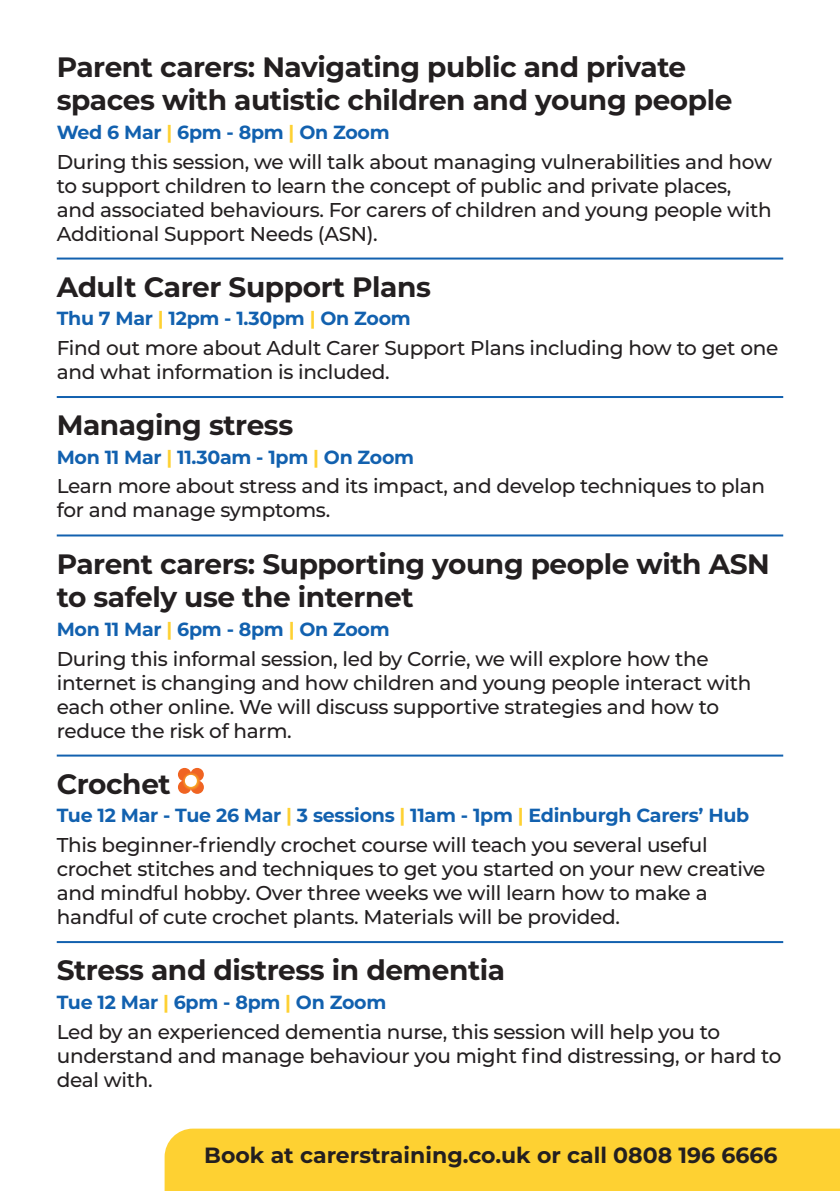
<style>
.page{position:relative;width:840px;height:1191px;background:#fff}
.page>*{position:absolute;margin:0;border:0;box-sizing:border-box;transform-origin:0 0}
.t1{font:700 28px/33.6px "Montserrat";letter-spacing:-.015em;color:#231f20}
.t2{font:700 22px "Montserrat";color:#231f20}
.t3{font:500 20px/24px "Montserrat";letter-spacing:-.015em;color:#231f20}
.t4{font:700 19px "Montserrat";letter-spacing:-.015em;color:#1261af}
.s1{color:#fed132}
</style>
<div class="page">
<hr style="left:57px;top:257px;width:725px;height:2px;background:#1261af">
<hr style="left:57px;top:396px;width:725px;height:2px;background:#1261af">
<hr style="left:57px;top:534px;width:725px;height:2px;background:#1261af">
<hr style="left:57px;top:754px;width:725px;height:2px;background:#1261af">
<hr style="left:57px;top:941px;width:725px;height:2px;background:#1261af">
<svg style="left:178px;top:768px;width:26px;height:26px"></svg>
<div style="left:164px;top:1128px;width:675px;height:63px;background:#fed132"></div>
<p class="t1" style="left:57px;top:49px;width:677px">Parent carers: Navigating public and private spaces with autistic children and young people</p>
<p class="t4" style="left:57px;top:118px;width:334px">Wed 6 Mar <span class="s1">|</span> 6pm - 8pm <span class="s1">|</span> On Zoom</p>
<p class="t3" style="left:57px;top:149px;width:716px">During this session, we will talk about managing vulnerabilities and how to support children to learn the concept of public and private places, and associated behaviours. For carers of children and young people with Additional Support Needs (ASN).</p>
<p class="t1" style="left:57px;top:269px;width:375px">Adult Carer Support Plans</p>
<p class="t4" style="left:57px;top:305px;width:355px">Thu 7 Mar <span class="s1">|</span> 12pm - 1.30pm <span class="s1">|</span> On Zoom</p>
<p class="t3" style="left:57px;top:335px;width:722px">Find out more about Adult Carer Support Plans including how to get one and what information is included.</p>
<p class="t1" style="left:57px;top:407px;width:238px">Managing stress</p>
<p class="t4" style="left:57px;top:443px;width:359px">Mon 11 Mar <span class="s1">|</span> 11.30am - 1pm <span class="s1">|</span> On Zoom</p>
<p class="t3" style="left:57px;top:473px;width:709px">Learn more about stress and its impact, and develop techniques to plan for and manage symptoms.</p>
<p class="t1" style="left:57px;top:545px;width:714px">Parent carers: Supporting young people with ASN to safely use the internet</p>
<p class="t4" style="left:57px;top:615px;width:334px">Mon 11 Mar <span class="s1">|</span> 6pm - 8pm <span class="s1">|</span> On Zoom</p>
<p class="t3" style="left:57px;top:645px;width:695px">During this informal session, led by Corrie, we will explore how the internet is changing and how children and young people interact with each other online. We will discuss supportive strategies and how to reduce the risk of harm.</p>
<p class="t1" style="left:57px;top:765px;width:115px">Crochet</p>
<p class="t4" style="left:57px;top:802px;width:693px">Tue 12 Mar - Tue 26 Mar <span class="s1">|</span> 3 sessions <span class="s1">|</span> 11am - 1pm <span class="s1">|</span> Edinburgh Carers’ Hub</p>
<p class="t3" style="left:57px;top:832px;width:709px">This beginner-friendly crochet course will teach you several useful crochet stitches and techniques to get you started on your new creative and mindful hobby. Over three weeks we will learn how to make a handful of cute crochet plants. Materials will be provided.</p>
<p class="t1" style="left:57px;top:952px;width:449px">Stress and distress in dementia</p>
<p class="t4" style="left:57px;top:988px;width:331px">Tue 12 Mar <span class="s1">|</span> 6pm - 8pm <span class="s1">|</span> On Zoom</p>
<p class="t3" style="left:57px;top:1018px;width:725px">Led by an experienced dementia nurse, this session will help you to understand and manage behaviour you might find distressing, or hard to deal with.</p>
<p class="t2" style="left:204px;top:1139px;width:574px">Book at carerstraining.co.uk or call 0808 196 6666</p>
</div>
